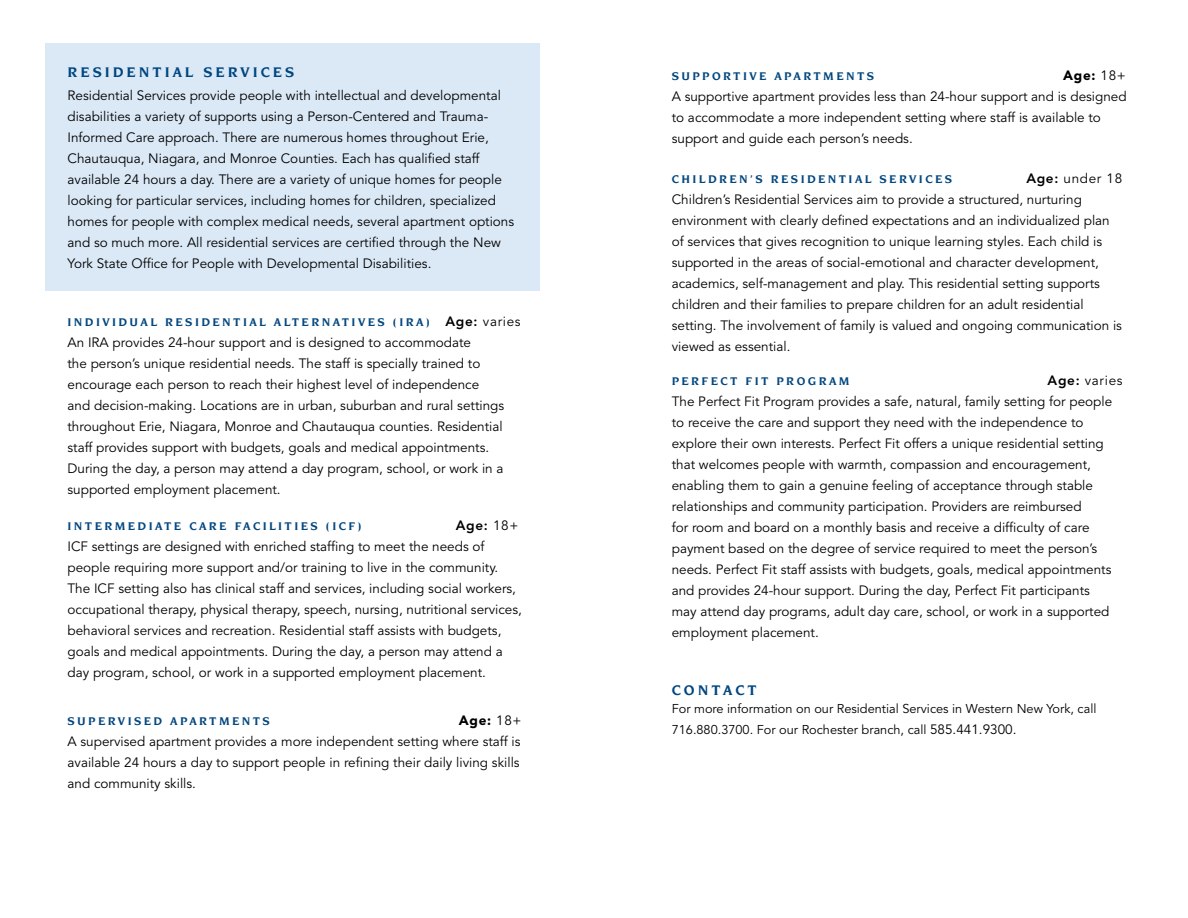
<style>
.page{position:relative;width:1188px;height:918px;background:#fff}
.page>*{position:absolute;margin:0;border:0;box-sizing:border-box;transform-origin:0 0}
.t1{font:700 15px "Novarese Std";letter-spacing:.2em;color:#00467f}
.t2{font:13.5px/21px "Avenir";color:#000}
.t3{font:12.75px/21px "Avenir";color:#000}
.t4{font:700 12px "Novarese Std";letter-spacing:.2em;color:#00467f}
.s1{font-family:"Avenir";font-weight:800;font-size:13.5px;color:#000}
.s2{font-family:"Avenir";font-weight:400;font-size:13.5px;color:#000}
.s3{font-weight:800}
.s4{font-weight:900}
.s5{font-size:13.5px}
</style>
<div class="page">
<div style="left:45px;top:44px;width:495px;height:247px;background:#dbe9f7"></div>
<p class="t1" style="left:68px;top:64px;width:228px">RESIDENTIAL SERVICES</p>
<p class="t2" style="left:68px;top:85px;width:448px">Residential Services provide people with intellectual and developmental disabilities a variety of supports using a Person-Centered and Trauma-Informed Care approach. There are numerous homes throughout Erie, Chautauqua, Niagara, and Monroe Counties. Each has qualified staff available 24 hours a day. There are a variety of unique homes for people looking for particular services, including homes for children, specialized homes for people with complex medical needs, several apartment options and so much more. All residential services are certified through the New York State Office for People with Developmental Disabilities.</p>
<p class="t4" style="left:68px;top:316px;width:455px">INDIVIDUAL RESIDENTIAL ALTERNATIVES (IRA) <span class="s1">Age:</span> <span class="s2">varies</span></p>
<p class="t2" style="left:68px;top:332px;width:438px">An IRA provides 24-hour support and is designed to accommodate<br>the person’s unique residential needs. The staff is specially trained to encourage each person to reach their highest level of independence and decision-making. Locations are in urban, suburban and rural settings throughout Erie, Niagara, Monroe and Chautauqua counties. Residential staff provides support with budgets, goals and medical appointments.<br>During the day, a person may attend a day program, school, or work in a supported employment placement.</p>
<p class="t4" style="left:68px;top:520px;width:296px">INTERMEDIATE CARE FACILITIES (IC F)</p>
<p class="t2" style="left:67px;top:515px;width:456px;text-indent:388px"><span class="s3">Age:</span> 18+ ICF settings are designed with enriched staffing to meet the needs of people requiring more support and/or training to live in the community.<br>The ICF setting also has clinical staff and services, including social workers, occupational therapy, physical therapy, speech, nursing, nutritional services, behavioral services and recreation. Residential staff assists with budgets, goals and medical appointments. During the day, a person may attend a day program, school, or work in a supported employment placement.</p>
<p class="t4" style="left:68px;top:715px;width:204px">SUPERVISED APARTMENTS</p>
<p class="t2" style="left:68px;top:710px;width:456px;text-indent:391px"><span class="s4">Age:</span> 18+ A supervised apartment provides a more independent setting where staff is available 24 hours a day to support people in refining their daily living skills and community skills.</p>
<p class="t2" style="left:672px;top:65px;width:456px;text-indent:391px"><span class="s4">Age:</span> 18+ A supportive apartment provides less than 24-hour support and is designed to accommodate a more independent setting where staff is available to support and guide each person’s needs.</p>
<p class="t4" style="left:672px;top:172px;width:282px">CHILDREN’S RESIDENTIAL SERVICES</p>
<p class="t4" style="left:672px;top:69px;width:204px">SUPPORTIVE APARTMENTS</p>
<p class="t2" style="left:672px;top:168px;width:452px;text-indent:355px"><span class="s3">Age:</span> under 18<br>Children’s Residential Services aim to provide a structured, nurturing environment with clearly defined expectations and an individualized plan of services that gives recognition to unique learning styles. Each child is supported in the areas of social-emotional and character development, academics, self-management and play. This residential setting supports children and their families to prepare children for an adult residential setting. The involvement of family is valued and ongoing communication is viewed as essential.</p>
<p class="t4" style="left:672px;top:375px;width:179px">PERF ECT FIT PR OGRAM</p>
<p class="t2" style="left:672px;top:371px;width:452px;text-indent:376px"><span class="s3">Age:</span> varies The Perfect Fit Program provides a safe, natural, family setting for people to receive the care and support they need with the independence to explore their own interests. Perfect Fit offers a unique residential setting that welcomes people with warmth, compassion and encouragement, enabling them to gain a genuine feeling of acceptance through stable relationships and community participation. Providers are reimbursed<br>for room and board on a monthly basis and receive a difficulty of care payment based on the degree of service required to meet the person’s needs. Perfect Fit staff assists with budgets, goals, medical appointments and provides 24-hour support. During the day, Perfect Fit participants<br>may attend day programs, adult day care, school, or work in a supported employment placement.</p>
<p class="t1" style="left:672px;top:681px;width:13px">CONTACT</p>
<p class="t3" style="left:672px;top:699px;width:426px">For more information on our Residential Services in Western New York, call<br>716.880.3700. For our Rochester branch, call <span class="s5">585.441.9300.</span></p>
</div>
